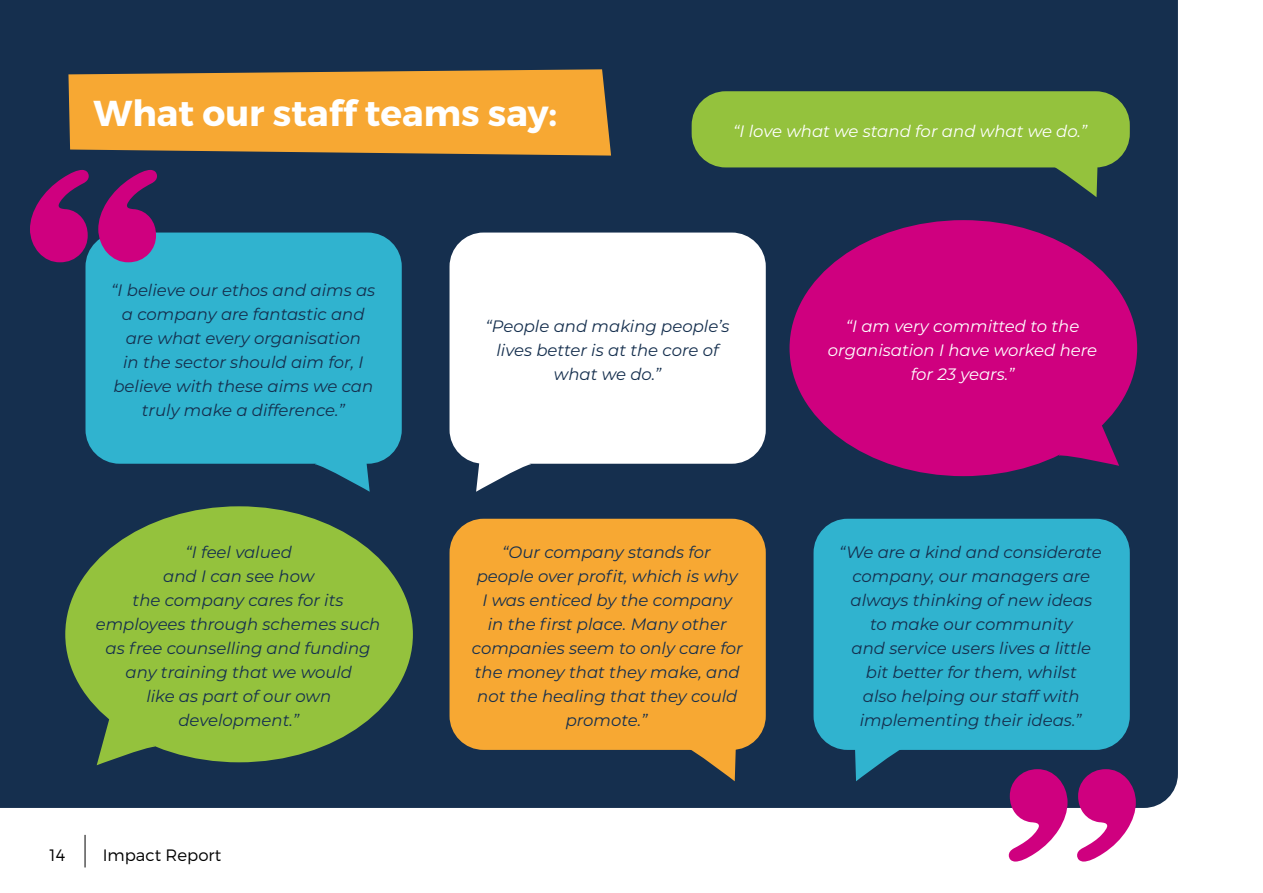
<style>
.page{position:relative;width:1263px;height:893px;background:#fff}
.page>*{position:absolute;margin:0;border:0;box-sizing:border-box;transform-origin:0 0}
.t1{font:700 36px "Montserrat";color:#fff}
.t2{font:italic 16.5px/24px "Montserrat";color:#152f4e;text-align:center}
.t3{font:italic 16.5px/24px "Montserrat";color:#fff;text-align:center}
.t4{font:300 16.5px "Montserrat";color:#000}
</style>
<div class="page">
<div style="left:0;top:0;width:1178px;height:808px;background:#152f4e"></div>
<svg style="left:68px;top:69px;width:543px;height:87px;background:#e49e35"></svg>
<div style="left:65px;top:506px;width:348px;height:256px;background:#94c23d;border-radius:50%"></div>
<div style="left:789px;top:220px;width:348px;height:256px;background:#cf007f;border-radius:50%"></div>
<svg style="left:1059px;top:406px;width:60px;height:60px"></svg>
<svg style="left:315px;top:464px;width:55px;height:28px;background:#206886"></svg>
<svg style="left:476px;top:463px;width:55px;height:29px"></svg>
<svg style="left:97px;top:708px;width:58px;height:57px"></svg>
<svg style="left:854px;top:750px;width:52px;height:31px;background:#206684"></svg>
<svg style="left:684px;top:750px;width:53px;height:31px;background:#726042"></svg>
<svg style="left:1046px;top:167px;width:52px;height:30px;background:#486b47"></svg>
<div style="left:813px;top:519px;width:317px;height:231px;background:#30b3cf;border-radius:34px"></div>
<div style="left:86px;top:233px;width:316px;height:231px;background:#30b3cf;border-radius:34px"></div>
<div style="left:449px;top:233px;width:317px;height:231px;background:#fff;border-radius:34px"></div>
<div style="left:449px;top:519px;width:317px;height:231px;background:#f7a833;border-radius:34px"></div>
<div style="left:692px;top:91px;width:438px;height:76px;background:#94c23d;border-radius:34px"></div>
<svg style="left:1009px;top:769px;width:58px;height:92px"></svg>
<svg style="left:1077px;top:769px;width:59px;height:92px"></svg>
<svg style="left:98px;top:170px;width:59px;height:92px;background:#8c1a76"></svg>
<svg style="left:30px;top:170px;width:59px;height:92px;background:#8a116d"></svg>
<hr style="left:85px;top:835px;width:1px;height:32px;background:#000">
<h1 class="t1" style="left:93px;top:91px;width:465px">What our staff teams say:</h1>
<p class="t3" style="left:733px;top:119px;width:355px">“I love what we stand for and what we do.”</p>
<p class="t2" style="left:111px;top:278px;width:266px">“I believe our ethos and aims as a company are fantastic and are what every organisation<br>in the sector should aim for, I believe with these aims we can truly make a difference.”</p>
<p class="t2" style="left:96px;top:540px;width:286px">“I feel valued<br>and I can see how<br>the company cares for its employees through schemes such as free counselling and funding any training that we would<br>like as part of our own development.”</p>
<p class="t4" style="left:50px;top:845px;width:17px">14</p>
<p class="t4" style="left:103px;top:845px;width:120px">Impact Report</p>
<p class="t2" style="left:485px;top:314px;width:246px">“People and making people’s lives better is at the core of what we do.”</p>
<p class="t2" style="left:472px;top:540px;width:272px">“Our company stands for<br>people over profit, which is why<br>I was enticed by the company<br>in the first place. Many other companies seem to only care for the money that they make, and not the healing that they could promote.”</p>
<p class="t3" style="left:828px;top:314px;width:271px">“I am very committed to the organisation I have worked here for 23 years.”</p>
<p class="t2" style="left:839px;top:540px;width:264px">“We are a kind and considerate company, our managers are always thinking of new ideas<br>to make our community<br>and service users lives a little bit better for them, whilst<br>also helping our staff with implementing their ideas.”</p>
</div>
